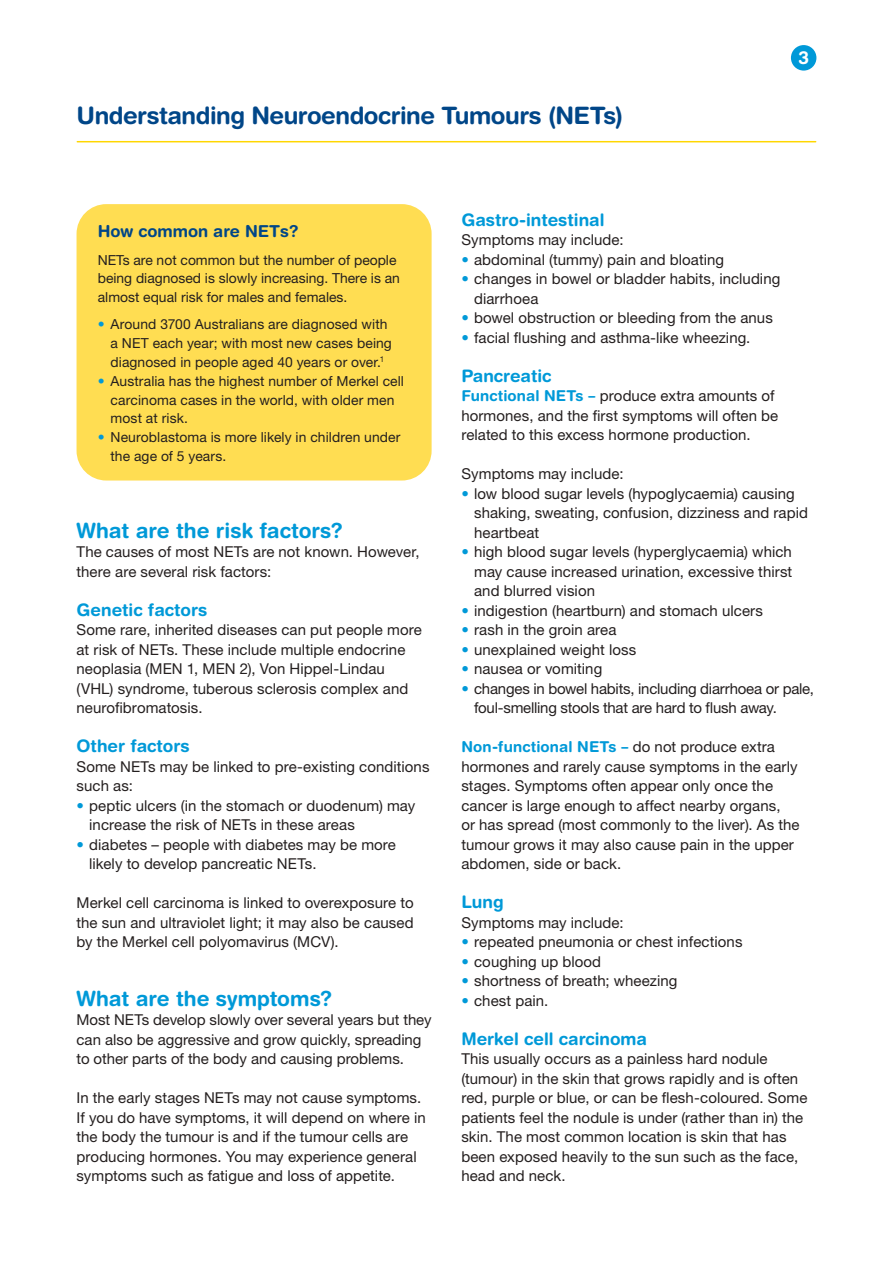
<style>
.page{position:relative;width:893px;height:1263px;background:#fff}
.page>*{position:absolute;margin:0;border:0;box-sizing:border-box;transform-origin:0 0}
.t1{font:700 24px "Helvetica Rounded LT Std";letter-spacing:-.02em;color:#004688}
.t2{font:700 21px "Helvetica Rounded LT Std";color:#0099d8}
.t3{font:700 18px "Helvetica Rounded LT Std";color:#fff}
.t4{font:700 17.25px "Helvetica Rounded LT Std";color:#0099d8}
.t5{font:700 16.5px "Helvetica Rounded LT Std";color:#004688}
.t6{font:15px/19.5px "Helvetica Neue LT Std";letter-spacing:.005em;color:#241f1f}
.t7{font:15px/19.5px "Helvetica Neue LT Std";letter-spacing:-.015em;color:#241f1f}
.t8{font:700 15px "Helvetica Rounded LT Std";letter-spacing:.01em;color:#0099d8}
.t9{font:13.8px/18.8px "Helvetica Neue LT Std";letter-spacing:.005em;color:#241f1f}
.s1{color:#0099d8}
.s2{font-family:"Helvetica Rounded LT Std";font-weight:700;color:#0099d8}
.s3{font-family:"Helvetica Neue LT Std";font-weight:400;color:#241f1f}
</style>
<div class="page">
<hr style="left:77px;top:141px;width:739px;height:1px;background:#ffd700">
<div style="left:791px;top:45px;width:25px;height:26px;background:#0099d8;border-radius:50%"></div>
<div style="left:77px;top:204px;width:355px;height:276px;background:#ffdd52;border-radius:30px"></div>
<h1 class="t1" style="left:77px;top:101px;width:548px">Understanding Neuroendocrine Tumours (NETs)</h1>
<p class="t3" style="left:798px;top:47px;width:12px">3</p>
<p class="t5" style="left:98px;top:222px;width:202px">How common are NETs?</p>
<p class="t9" style="left:98px;top:250px;width:304px">NETs are not common but the number of people being diagnosed is slowly increasing. There is an almost equal risk for males and females.</p>
<p class="t9" style="left:111px;top:315px;width:283px;text-indent:-13px"><span class="s1">•</span> Around 3700 Australians are diagnosed with a NET each year; with most new cases being diagnosed in people aged 40 years or over.<sup>1</sup></p>
<p class="t9" style="left:111px;top:371px;width:295px;text-indent:-13px"><span class="s1">•</span> Australia has the highest number of Merkel cell carcinoma cases in the world, with older men most at risk.</p>
<p class="t9" style="left:111px;top:427px;width:291px;text-indent:-13px"><span class="s1">•</span> Neuroblastoma is more likely in children under the age of 5 years.</p>
<h2 class="t2" style="left:77px;top:518px;width:268px">What are the risk factors?</h2>
<p class="t6" style="left:77px;top:542px;width:345px">The causes of most NETs are not known. However, there are several risk factors:</p>
<p class="t4" style="left:77px;top:599px;width:132px">Genetic factors</p>
<p class="t6" style="left:77px;top:620px;width:347px">Some rare, inherited diseases can put people more at risk of NETs. These include multiple endocrine neoplasia (MEN 1, MEN 2), Von Hippel-Lindau (VHL) syndrome, tuberous sclerosis complex and neurofibromatosis.</p>
<p class="t4" style="left:77px;top:736px;width:115px">Other factors</p>
<p class="t6" style="left:77px;top:757px;width:354px">Some NETs may be linked to pre-existing conditions such as:</p>
<p class="t6" style="left:89px;top:796px;width:328px;text-indent:-13px"><span class="s1">•</span> peptic ulcers (in the stomach or duodenum) may increase the risk of NETs in these areas</p>
<p class="t6" style="left:89px;top:835px;width:308px;text-indent:-13px"><span class="s1">•</span> diabetes – people with diabetes may be more likely to develop pancreatic NETs.</p>
<p class="t6" style="left:77px;top:893px;width:339px;text-align:justify">Merkel cell carcinoma is linked to overexposure to the sun and ultraviolet light; it may also be caused by the Merkel cell polyomavirus (MCV).</p>
<h2 class="t2" style="left:77px;top:986px;width:257px">What are the symptoms?</h2>
<p class="t6" style="left:77px;top:1010px;width:357px">Most NETs develop slowly over several years but they can also be aggressive and grow quickly, spreading to other parts of the body and causing problems.</p>
<p class="t6" style="left:77px;top:1088px;width:351px">In the early stages NETs may not cause symptoms.<br>If you do have symptoms, it will depend on where in the body the tumour is and if the tumour cells are producing hormones. You may experience general symptoms such as fatigue and loss of appetite.</p>
<p class="t4" style="left:461px;top:209px;width:145px">Gastro-intestinal</p>
<p class="t6" style="left:461px;top:230px;width:164px">Symptoms may include:</p>
<p class="t6" style="left:461px;top:250px;width:264px"><span class="s1">•</span> abdominal (tummy) pain and bloating</p>
<p class="t6" style="left:474px;top:269px;width:308px;text-indent:-13px"><span class="s1">•</span> changes in bowel or bladder habits, including diarrhoea</p>
<p class="t6" style="left:461px;top:308px;width:313px"><span class="s1">•</span> bowel obstruction or bleeding from the anus</p>
<p class="t6" style="left:461px;top:328px;width:291px"><span class="s1">•</span> facial flushing and asthma-like wheezing.</p>
<p class="t4" style="left:461px;top:365px;width:92px">Pancreatic</p>
<p class="t6" style="left:461px;top:386px;width:318px"><span class="s2">Functional NETs –</span> produce extra amounts of hormones, and the first symptoms will often be related to this excess hormone production.</p>
<p class="t6" style="left:461px;top:464px;width:164px">Symptoms may include:</p>
<p class="t6" style="left:474px;top:484px;width:335px;text-indent:-13px"><span class="s1">•</span> low blood sugar levels (hypoglycaemia) causing shaking, sweating, confusion, dizziness and rapid heartbeat</p>
<p class="t6" style="left:474px;top:542px;width:320px;text-align:justify;text-indent:-13px"><span class="s1">•</span> high blood sugar levels (hyperglycaemia) which may cause increased urination, excessive thirst and blurred vision</p>
<p class="t6" style="left:461px;top:601px;width:303px"><span class="s1">•</span> indigestion (heartburn) and stomach ulcers</p>
<p class="t6" style="left:461px;top:620px;width:157px"><span class="s1">•</span> rash in the groin area</p>
<p class="t6" style="left:461px;top:640px;width:176px"><span class="s1">•</span> unexplained weight loss</p>
<p class="t6" style="left:461px;top:659px;width:142px"><span class="s1">•</span> nausea or vomiting</p>
<p class="t7" style="left:474px;top:679px;width:341px;text-indent:-13px"><span class="s1">•</span> changes in bowel habits, including diarrhoea or pale, foul-smelling stools that are hard to flush away.</p>
<p class="t8" style="left:461px;top:738px;width:315px">Non-functional NETs – <span class="s3">do not produce extra</span></p>
<p class="t6" style="left:461px;top:757px;width:340px">hormones and rarely cause symptoms in the early stages. Symptoms often appear only once the cancer is large enough to affect nearby organs,<br>or has spread (most commonly to the liver). As the tumour grows it may also cause pain in the upper abdomen, side or back.</p>
<p class="t4" style="left:461px;top:892px;width:44px">Lung</p>
<p class="t6" style="left:461px;top:913px;width:164px">Symptoms may include:</p>
<p class="t6" style="left:461px;top:932px;width:283px"><span class="s1">•</span> repeated pneumonia or chest infections</p>
<p class="t6" style="left:461px;top:952px;width:141px"><span class="s1">•</span> coughing up blood</p>
<p class="t6" style="left:461px;top:971px;width:218px"><span class="s1">•</span> shortness of breath; wheezing</p>
<p class="t6" style="left:461px;top:991px;width:88px"><span class="s1">•</span> chest pain.</p>
<p class="t4" style="left:461px;top:1028px;width:187px">Merkel cell carcinoma</p>
<p class="t6" style="left:461px;top:1049px;width:347px">This usually occurs as a painless hard nodule (tumour) in the skin that grows rapidly and is often red, purple or blue, or can be flesh-coloured. Some patients feel the nodule is under (rather than in) the skin. The most common location is skin that has been exposed heavily to the sun such as the face, head and neck.</p>
</div>
